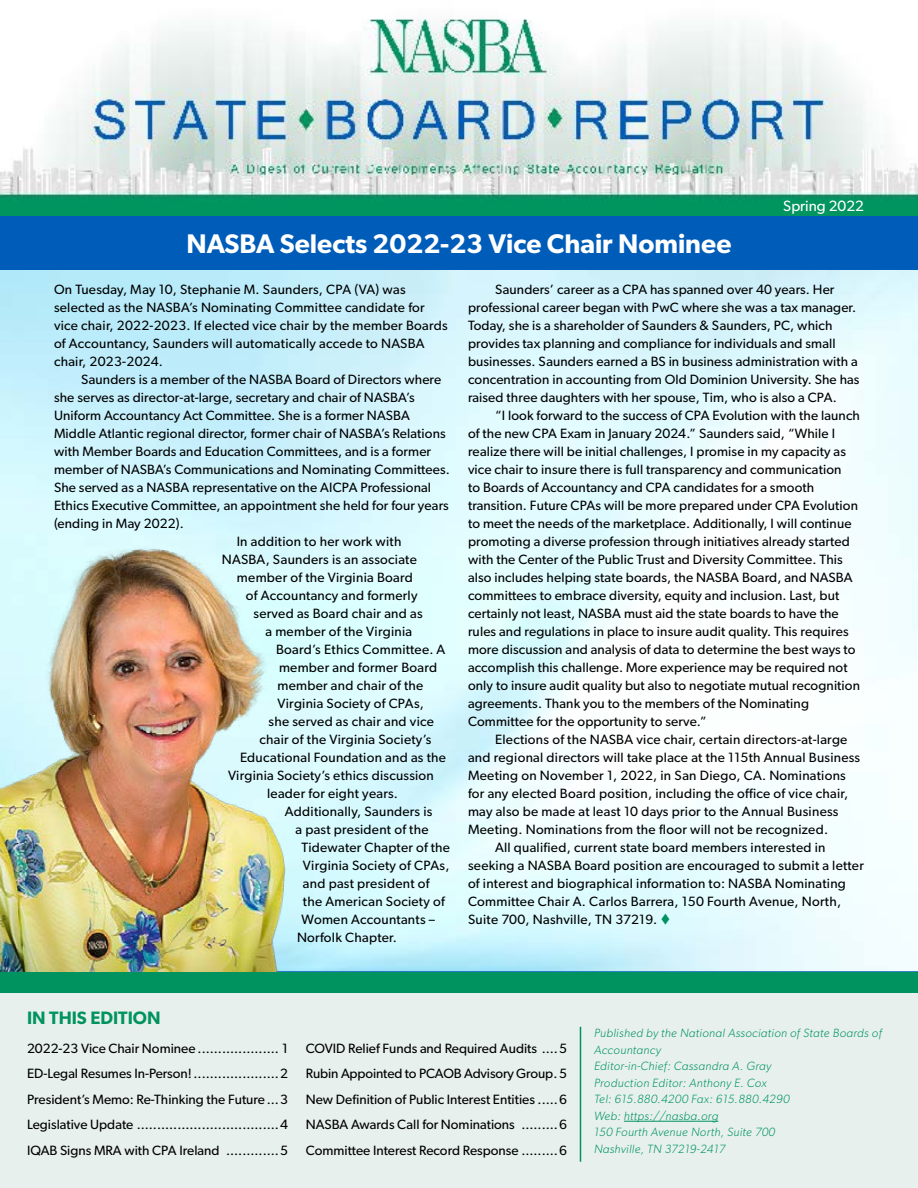
<style>
.page{position:relative;width:918px;height:1188px;background:#fff}
.page>*{position:absolute;margin:0;border:0;box-sizing:border-box;transform-origin:0 0}
.t1{font:600 27px "Gibson";color:#fff}
.t2{font:600 18px "Gibson";color:#00935f}
.t3{font:15px "Gibson";color:#fff}
.t4{font:13.5px/18px "Gibson";letter-spacing:.01em;color:#000}
.t5{font:italic 300 12px/16.5px "Gibson";letter-spacing:.03em;color:#00935f}
.s1{color:#00935f}
</style>
<div class="page">
<div style="left:0;top:215px;width:918px;height:55px;background:#005cb9"></div>
<img style="left:0;top:18px;width:918px;height:198px">
<div style="left:0;top:993px;width:918px;height:195px;background:#e7f0ed"></div>
<div style="left:0;top:971px;width:918px;height:21px;border:2px solid #005cb9"></div>
<hr style="left:624px;top:1121px;width:94px;height:1px;background:#00935f">
<hr style="left:580px;top:1027px;width:1px;height:135px;background:#00935f">
<div style="left:0;top:972px;width:918px;height:21px;background:#00935f"></div>
<img style="left:0;top:540px;width:314px;height:432px">
<h1 class="t1" style="left:187px;top:228px;width:546px">NASBA Selects 2022-23 Vice Chair Nominee</h1>
<p class="t3" style="left:783px;top:197px;width:82px">Spring 2022</p>
<p class="t4" style="left:54px;top:280px;width:395px">On Tuesday, May 10, Stephanie M. Saunders, CPA (VA) was selected as the NASBA’s Nominating Committee candidate for vice chair, 2022-2023. If elected vice chair by the member Boards of Accountancy, Saunders will automatically accede to NASBA chair, 2023-2024.</p>
<p class="t4" style="left:81px;top:370px;width:362px">Saunders is a member of the NASBA Board of Directors where</p>
<p class="t4" style="left:54px;top:388px;width:362px">she serves as director-at-large, secretary and chair of NASBA’s</p>
<p class="t4" style="left:54px;top:406px;width:357px">Uniform Accountancy Act Committee. She is a former NASBA</p>
<p class="t4" style="left:54px;top:424px;width:393px">Middle Atlantic regional director, former chair of NASBA’s Relations</p>
<p class="t4" style="left:54px;top:442px;width:379px">with Member Boards and Education Committees, and is a former</p>
<p class="t4" style="left:54px;top:460px;width:397px">member of NASBA’s Communications and Nominating Committees.</p>
<p class="t4" style="left:54px;top:478px;width:379px">She served as a NASBA representative on the AICPA Professional</p>
<p class="t4" style="left:54px;top:496px;width:396px">Ethics Executive Committee, an appointment she held for four years</p>
<p class="t4" style="left:54px;top:514px;width:131px">(ending in May 2022).</p>
<p class="t4" style="left:237px;top:532px;width:166px">In addition to her work with</p>
<p class="t4" style="left:222px;top:550px;width:196px">NASBA, Saunders is an associate</p>
<p class="t4" style="left:237px;top:568px;width:177px">member of the Virginia Board</p>
<p class="t4" style="left:246px;top:586px;width:173px">of Accountancy and formerly</p>
<p class="t4" style="left:254px;top:604px;width:171px">served as Board chair and as</p>
<p class="t4" style="left:266px;top:622px;width:148px">a member of the Virginia</p>
<p class="t4" style="left:276px;top:640px;width:171px">Board’s Ethics Committee. A</p>
<p class="t4" style="left:279px;top:658px;width:160px">member and former Board</p>
<p class="t4" style="left:278px;top:676px;width:147px">member and chair of the</p>
<p class="t4" style="left:278px;top:694px;width:148px">Virginia Society of CPAs,</p>
<p class="t4" style="left:269px;top:712px;width:167px">she served as chair and vice</p>
<p class="t4" style="left:259px;top:730px;width:173px">chair of the Virginia Society’s</p>
<p class="t4" style="left:240px;top:748px;width:208px">Educational Foundation and as the</p>
<p class="t4" style="left:228px;top:766px;width:207px">Virginia Society’s ethics discussion</p>
<p class="t4" style="left:267px;top:784px;width:132px">leader for eight years.</p>
<p class="t4" style="left:285px;top:802px;width:149px">Additionally, Saunders is</p>
<p class="t4" style="left:296px;top:820px;width:135px">a past president of the</p>
<p class="t4" style="left:301px;top:838px;width:150px">Tidewater Chapter of the</p>
<p class="t4" style="left:303px;top:856px;width:148px">Virginia Society of CPAs,</p>
<p class="t4" style="left:303px;top:874px;width:128px">and past president of</p>
<p class="t4" style="left:303px;top:892px;width:143px">the American Society of</p>
<p class="t4" style="left:301px;top:910px;width:135px">Women Accountants –</p>
<p class="t4" style="left:297px;top:928px;width:101px">Norfolk Chapter.</p>
<p class="t4" style="left:468px;top:280px;width:393px;text-indent:27px">Saunders’ career as a CPA has spanned over 40 years. Her professional career began with PwC where she was a tax manager.<br>Today, she is a shareholder of Saunders &amp; Saunders, PC, which provides tax planning and compliance for individuals and small businesses. Saunders earned a BS in business administration with a concentration in accounting from Old Dominion University. She has raised three daughters with her spouse, Tim, who is also a CPA.</p>
<p class="t4" style="left:468px;top:406px;width:394px;text-indent:27px">“I look forward to the success of CPA Evolution with the launch of the new CPA Exam in January 2024.” Saunders said, “While I realize there will be initial challenges, I promise in my capacity as vice chair to insure there is full transparency and communication<br>to Boards of Accountancy and CPA candidates for a smooth transition. Future CPAs will be more prepared under CPA Evolution to meet the needs of the marketplace. Additionally, I will continue promoting a diverse profession through initiatives already started with the Center of the Public Trust and Diversity Committee. This also includes helping state boards, the NASBA Board, and NASBA committees to embrace diversity, equity and inclusion. Last, but certainly not least, NASBA must aid the state boards to have the rules and regulations in place to insure audit quality. This requires more discussion and analysis of data to determine the best ways to accomplish this challenge. More experience may be required not only to insure audit quality but also to negotiate mutual recognition agreements. Thank you to the members of the Nominating Committee for the opportunity to serve.”</p>
<p class="t4" style="left:495px;top:730px;width:354px">Elections of the NASBA vice chair, certain directors-at-large</p>
<p class="t4" style="left:468px;top:748px;width:394px">and regional directors will take place at the 115th Annual Business</p>
<p class="t4" style="left:468px;top:766px;width:379px">Meeting on November 1, 2022, in San Diego, CA. Nominations</p>
<p class="t4" style="left:468px;top:784px;width:382px">for any elected Board position, including the office of vice chair,</p>
<p class="t4" style="left:468px;top:802px;width:372px">may also be made at least 10 days prior to the Annual Business</p>
<p class="t4" style="left:468px;top:820px;width:362px">Meeting. Nominations from the floor will not be recognized.</p>
<p class="t4" style="left:495px;top:838px;width:332px">All qualified, current state board members interested in</p>
<p class="t4" style="left:468px;top:856px;width:397px">seeking a NASBA Board position are encouraged to submit a letter</p>
<p class="t4" style="left:468px;top:874px;width:379px">of interest and biographical information to: NASBA Nominating</p>
<p class="t4" style="left:468px;top:892px;width:375px">Committee Chair A. Carlos Barrera, 150 Fourth Avenue, North,</p>
<p class="t4" style="left:468px;top:910px;width:204px">Suite 700, Nashville, TN 37219. <span class="s1">▼</span></p>
<h2 class="t2" style="left:27px;top:1007px;width:135px">IN THIS EDITION</h2>
<p class="t4" style="left:27px;top:1035px;width:262px;line-height:25.5px;text-align:justify">2022-23 Vice Chair Nominee .................... 1<br>ED-Legal Resumes In-Person!.....................2<br>President’s Memo: Re-Thinking the Future...3<br>Legislative Update ...................................4<br>IQAB Signs MRA with CPA Ireland .............5</p>
<p class="t4" style="left:306px;top:1035px;width:262px;line-height:25.5px;text-align:justify">COVID Relief Funds and Required Audits ....5<br>Rubin Appointed to PCAOB Advisory Group.5<br>New Definition of Public Interest Entities .....6<br>NASBA Awards Call for Nominations .........6<br>Committee Interest Record Response .........6</p>
<p class="t5" style="left:594px;top:1024px;width:289px">Published by the National Association of State Boards of<br>Accountancy<br>Editor-in-Chief: Cassandra A. Gray<br>Production Editor: Anthony E. Cox<br>Tel: 615.880.4200 Fax: 615.880.4290<br>Web: https://nasba.org<br>150 Fourth Avenue North, Suite 700<br>Nashville, TN 37219-2417</p>
</div>
